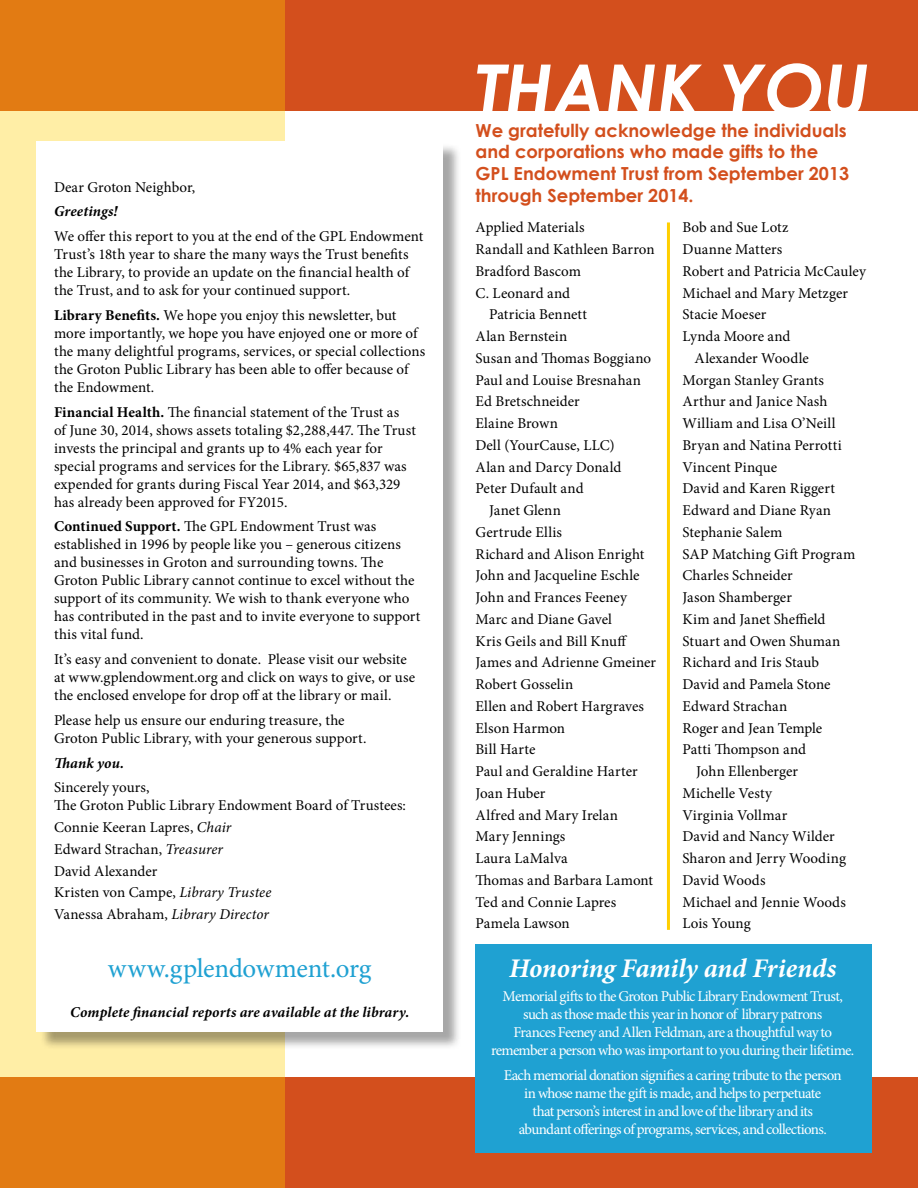
<style>
.page{position:relative;width:918px;height:1188px;background:#fff}
.page>*{position:absolute;margin:0;border:0;box-sizing:border-box;transform-origin:0 0}
.t1{font:italic 700 70.5px "Century Gothic";color:#fff}
.t2{font:italic 700 27px "Minion Pro";letter-spacing:-.005em;color:#fff}
.t3{font:27px "Minion Pro";letter-spacing:-.015em;color:#1fa1d2}
.t4{font:700 18px/21.6px "Century Gothic";color:#d34f1d}
.t5{font:15px/18px "Minion Pro";letter-spacing:.005em;color:#000}
.t6{font:15px/18px "Minion Pro";letter-spacing:-.045em;color:#fff;text-align:center}
.t7{font:italic 700 15px "Minion Pro";letter-spacing:.01em;color:#000}
.t8{font:15px "Minion Pro";letter-spacing:.025em;color:#000}
.s1{font-weight:700}
.s2{font-style:italic}
</style>
<div class="page">
<div style="left:0;top:0;width:918px;height:110px;background:#d34f1d"></div>
<div style="left:0;top:1078px;width:918px;height:110px;background:#d34f1d"></div>
<svg style="left:0;top:0;width:285px;height:1188px;background:#eead54"></svg>
<div style="left:39px;top:143px;width:422px;height:907px;background:#000;opacity:.35"></div>
<div style="left:37px;top:141px;width:406px;height:890px;background:#fff"></div>
<div style="left:475px;top:944px;width:397px;height:208px;background:#1fa1d2"></div>
<hr style="left:667px;top:222px;width:3px;height:708px;background:#ffcf01">
<p class="t5" style="left:54px;top:178px;width:143px">Dear Groton Neighbor,</p>
<p class="t7" style="left:54px;top:201px;width:65px">Greetings!</p>
<p class="t5" style="left:54px;top:228px;width:371px">We offer this report to you at the end of the GPL Endowment Trust’s 18th year to share the many ways the Trust benefits the Library, to provide an update on the financial health of the Trust, and to ask for your continued support.</p>
<p class="t5" style="left:54px;top:306px;width:373px"><span class="s1">Library Benefits.</span> We hope you enjoy this newsletter, but more importantly, we hope you have enjoyed one or more of the many delightful programs, services, or special collections the Groton Public Library has been able to offer because of the Endowment.</p>
<p class="t5" style="left:54px;top:403px;width:363px"><span class="s1">Financial Health.</span> The financial statement of the Trust as<br>of June 30, 2014, shows assets totaling $2,288,447. The Trust invests the principal and grants up to 4% each year for special programs and services for the Library. $65,837 was expended for grants during Fiscal Year 2014, and $63,329 has already been approved for FY2015.</p>
<p class="t5" style="left:54px;top:518px;width:368px"><span class="s1">Continued Support.</span> The GPL Endowment Trust was established in 1996 by people like you – generous citizens and businesses in Groton and surrounding towns. The Groton Public Library cannot continue to excel without the support of its community. We wish to thank everyone who has contributed in the past and to invite everyone to support this vital fund.</p>
<p class="t5" style="left:54px;top:651px;width:363px">It’s easy and convenient to donate. Please visit our website at www.gplendowment.org and click on ways to give, or use the enclosed envelope for drop off at the library or mail.</p>
<p class="t5" style="left:54px;top:711px;width:314px">Please help us ensure our enduring treasure, the<br>Groton Public Library, with your generous support.</p>
<p class="t7" style="left:54px;top:752px;width:72px">Thank you.</p>
<p class="t5" style="left:54px;top:779px;width:354px">Sincerely yours,<br>The Groton Public Library Endowment Board of Trustees:</p>
<p class="t5" style="left:54px;top:817px;width:219px;line-height:21.8px">Connie Keeran Lapres, <span class="s2">Chair<br></span>Edward Strachan, <span class="s2">Treasurer<br></span>David Alexander<br>Kristen von Campe, <span class="s2">Library Trustee<br></span>Vanessa Abraham, <span class="s2">Library Director</span></p>
<h2 class="t3" style="left:108px;top:950px;width:265px">www.gplendowment.org</h2>
<p class="t7" style="left:70px;top:1001px;width:341px">Complete financial reports are available at the library.</p>
<h1 class="t1" style="left:476px;top:44px;width:395px">THANK YOU</h1>
<p class="t4" style="left:476px;top:119px;width:375px">We gratefully acknowledge the individuals and corporations who made gifts to the GPL Endowment Trust from September 2013 through September 2014.</p>
<p class="t5" style="left:476px;top:219px;width:111px">Applied Materials</p>
<p class="t5" style="left:476px;top:241px;width:181px">Randall and Kathleen Barron</p>
<p class="t5" style="left:476px;top:262px;width:107px">Bradford Bascom</p>
<p class="t5" style="left:476px;top:284px;width:96px">C. Leonard and</p>
<p class="t5" style="left:489px;top:306px;width:100px">Patricia Bennett</p>
<p class="t5" style="left:476px;top:328px;width:93px">Alan Bernstein</p>
<p class="t5" style="left:476px;top:349px;width:177px">Susan and Thomas Boggiano</p>
<p class="t5" style="left:476px;top:371px;width:167px">Paul and Louise Bresnahan</p>
<p class="t5" style="left:476px;top:393px;width:106px">Ed Bretschneider</p>
<p class="t5" style="left:476px;top:415px;width:84px">Elaine Brown</p>
<p class="t5" style="left:476px;top:436px;width:141px">Dell (YourCause, LLC)</p>
<p class="t5" style="left:476px;top:458px;width:147px">Alan and Darcy Donald</p>
<p class="t5" style="left:476px;top:480px;width:110px">Peter Dufault and</p>
<p class="t5" style="left:489px;top:502px;width:73px">Janet Glenn</p>
<p class="t5" style="left:476px;top:523px;width:88px">Gertrude Ellis</p>
<p class="t5" style="left:476px;top:545px;width:171px">Richard and Alison Enright</p>
<p class="t5" style="left:476px;top:567px;width:166px">John and Jacqueline Eschle</p>
<p class="t5" style="left:476px;top:589px;width:153px">John and Frances Feeney</p>
<p class="t5" style="left:476px;top:610px;width:138px">Marc and Diane Gavel</p>
<p class="t5" style="left:476px;top:632px;width:153px">Kris Geils and Bill Knuff</p>
<p class="t5" style="left:476px;top:654px;width:182px">James and Adrienne Gmeiner</p>
<p class="t5" style="left:476px;top:676px;width:99px">Robert Gosselin</p>
<p class="t5" style="left:476px;top:697px;width:170px">Ellen and Robert Hargraves</p>
<p class="t5" style="left:476px;top:719px;width:91px">Elson Harmon</p>
<p class="t8" style="left:476px;top:740px;width:62px">Bill Harte</p>
<p class="t5" style="left:476px;top:763px;width:164px">Paul and Geraldine Harter</p>
<p class="t5" style="left:476px;top:784px;width:71px">Joan Huber</p>
<p class="t5" style="left:476px;top:806px;width:144px">Alfred and Mary Irelan</p>
<p class="t5" style="left:476px;top:828px;width:91px">Mary Jennings</p>
<p class="t5" style="left:476px;top:850px;width:94px">Laura LaMalva</p>
<p class="t5" style="left:476px;top:871px;width:179px">Thomas and Barbara Lamont</p>
<p class="t5" style="left:476px;top:893px;width:142px">Ted and Connie Lapres</p>
<p class="t5" style="left:476px;top:915px;width:96px">Pamela Lawson</p>
<p class="t5" style="left:682px;top:219px;width:108px">Bob and Sue Lotz</p>
<p class="t5" style="left:682px;top:241px;width:101px">Duanne Matters</p>
<p class="t5" style="left:682px;top:262px;width:185px">Robert and Patricia McCauley</p>
<p class="t5" style="left:682px;top:284px;width:167px">Michael and Mary Metzger</p>
<p class="t5" style="left:682px;top:306px;width:85px">Stacie Moeser</p>
<p class="t5" style="left:682px;top:328px;width:109px">Lynda Moore and</p>
<p class="t5" style="left:694px;top:349px;width:116px">Alexander Woodle</p>
<p class="t5" style="left:682px;top:371px;width:143px">Morgan Stanley Grants</p>
<p class="t5" style="left:682px;top:393px;width:147px">Arthur and Janice Nash</p>
<p class="t5" style="left:682px;top:415px;width:155px">William and Lisa O’Neill</p>
<p class="t5" style="left:682px;top:436px;width:161px">Bryan and Natina Perrotti</p>
<p class="t5" style="left:682px;top:458px;width:96px">Vincent Pinque</p>
<p class="t5" style="left:682px;top:480px;width:154px">David and Karen Riggert</p>
<p class="t5" style="left:682px;top:502px;width:150px">Edward and Diane Ryan</p>
<p class="t5" style="left:682px;top:523px;width:101px">Stephanie Salem</p>
<p class="t5" style="left:682px;top:545px;width:175px">SAP Matching Gift Program</p>
<p class="t5" style="left:682px;top:567px;width:112px">Charles Schneider</p>
<p class="t5" style="left:682px;top:589px;width:111px">Jason Shamberger</p>
<p class="t5" style="left:682px;top:610px;width:144px">Kim and Janet Sheffield</p>
<p class="t5" style="left:682px;top:632px;width:159px">Stuart and Owen Shuman</p>
<p class="t5" style="left:682px;top:654px;width:138px">Richard and Iris Staub</p>
<p class="t5" style="left:682px;top:676px;width:150px">David and Pamela Stone</p>
<p class="t5" style="left:682px;top:697px;width:106px">Edward Strachan</p>
<p class="t5" style="left:682px;top:719px;width:141px">Roger and Jean Temple</p>
<p class="t5" style="left:682px;top:741px;width:125px">Patti Thompson and</p>
<p class="t5" style="left:696px;top:763px;width:104px">John Ellenberger</p>
<p class="t5" style="left:682px;top:784px;width:91px">Michelle Vesty</p>
<p class="t5" style="left:682px;top:806px;width:106px">Virginia Vollmar</p>
<p class="t5" style="left:682px;top:828px;width:154px">David and Nancy Wilder</p>
<p class="t5" style="left:682px;top:850px;width:165px">Sharon and Jerry Wooding</p>
<p class="t5" style="left:682px;top:871px;width:85px">David Woods</p>
<p class="t5" style="left:682px;top:893px;width:165px">Michael and Jennie Woods</p>
<p class="t5" style="left:682px;top:915px;width:70px">Lois Young</p>
<h2 class="t2" style="left:509px;top:949px;width:329px">Honoring Family and Friends</h2>
<p class="t6" style="left:491px;top:988px;width:365px">Memorial gifts to the Groton Public Library Endowment Trust, such as those made this year in honor of library patrons<br>Frances Feeney and Allen Feldman, are a thoughtful way to remember a person who was important to you during their lifetime.</p>
<p class="t6" style="left:504px;top:1067px;width:339px">Each memorial donation signifies a caring tribute to the person in whose name the gift is made, and helps to perpetuate<br>that person’s interest in and love of the library and its<br>abundant offerings of programs, services, and collections.</p>
</div>
